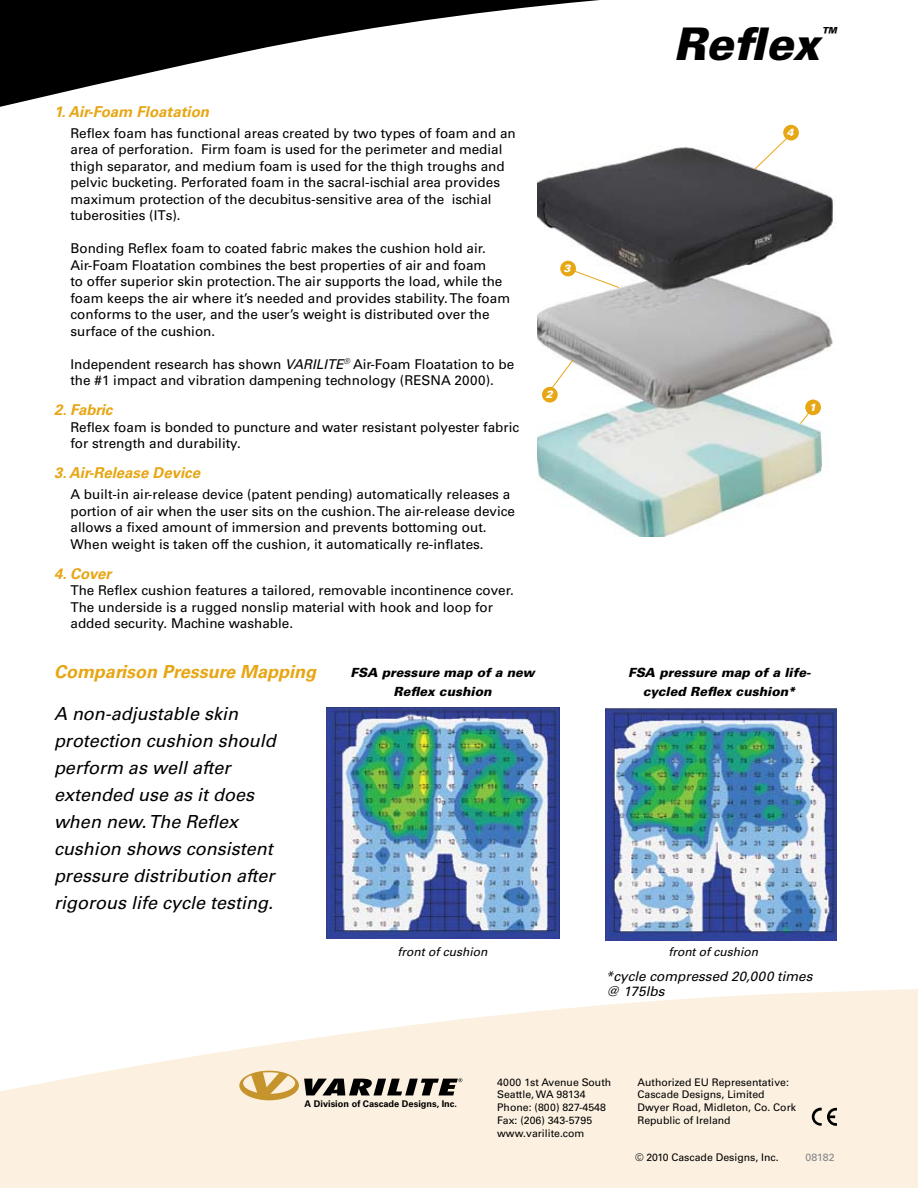
<style>
.page{position:relative;width:918px;height:1188px;background:#fff}
.page>*{position:absolute;margin:0;border:0;box-sizing:border-box;transform-origin:0 0}
.t1{font:italic 900 45px "Univers LT Std";color:#000}
.t2{font:italic 18px/27px "Univers LT Std";color:#000}
.t3{font:italic 700 18px "Univers LT Std";color:#e7a614}
.t4{font:italic 900 18px "Univers LT Std";color:#000}
.t5{font:italic 700 15px "Univers LT Std";color:#e7a614}
.t6{font:13.5px/16.5px "Univers LT Std";color:#000}
.t7{font:italic 13.5px/15px "Univers LT Std";color:#000}
.t8{font:italic 900 12.6px/18.9px "Univers LT Std";color:#000;text-align:center}
.t9{font:italic 12px "Univers LT Std";color:#000}
.t10{font:10.5px/12.8px "Univers LT Std";color:#000}
.t11{font:10.5px "Univers LT Std";color:#808285}
.t12{font:italic 900 10.5px "Univers LT Std";color:#fff}
.t13{font:700 9.3px "Univers LT Std";color:#000}
.s1{font-style:italic}
</style>
<div class="page">
<svg style="left:0;top:989px;width:918px;height:199px;fill:#fcf1e1"></svg>
<svg style="left:812px;top:1108px;width:25px;height:18px"></svg>
<svg style="left:239px;top:1071px;width:223px;height:29px;background:#b7a991"></svg>
<svg style="left:0;top:0;width:599px;height:107px"></svg>
<img style="left:327px;top:708px;width:232px;height:231px">
<img style="left:605px;top:708px;width:232px;height:232px">
<img style="left:537px;top:147px;width:298px;height:390px">
<svg style="left:548px;top:359px;width:26px;height:34px"></svg>
<div style="left:542px;top:387px;width:16px;height:16px;background:#e7a614;border-radius:50%"></div>
<svg style="left:568px;top:268px;width:52px;height:20px"></svg>
<div style="left:560px;top:261px;width:16px;height:15px;background:#e7a614;border-radius:50%"></div>
<svg style="left:754px;top:139px;width:39px;height:31px"></svg>
<div style="left:783px;top:125px;width:16px;height:16px;background:#e7a614;border-radius:50%"></div>
<svg style="left:800px;top:408px;width:13px;height:16px"></svg>
<div style="left:805px;top:400px;width:16px;height:15px;background:#e7a614;border-radius:50%"></div>
<p class="t5" style="left:54px;top:103px;width:157px">1. Air-Foam Floatation</p>
<p class="t6" style="left:70px;top:125px;width:447px">Reflex foam has functional areas created by two types of foam and an area of perforation. Firm foam is used for the perimeter and medial thigh separator, and medium foam is used for the thigh troughs and pelvic bucketing. Perforated foam in the sacral-ischial area provides maximum protection of the decubitus-sensitive area of the ischial tuberosities (ITs).</p>
<p class="t6" style="left:70px;top:240px;width:441px">Bonding Reflex foam to coated fabric makes the cushion hold air.<br>Air-Foam Floatation combines the best properties of air and foam<br>to offer superior skin protection. The air supports the load, while the foam keeps the air where it’s needed and provides stability. The foam conforms to the user, and the user’s weight is distributed over the surface of the cushion.</p>
<p class="t6" style="left:70px;top:356px;width:445px">Independent research has shown <span class="s1">VARILITE</span><sup>®</sup> Air-Foam Floatation to be the #1 impact and vibration dampening technology (RESNA 2000).</p>
<p class="t5" style="left:54px;top:401px;width:60px">2. Fabric</p>
<p class="t6" style="left:70px;top:419px;width:450px">Reflex foam is bonded to puncture and water resistant polyester fabric for strength and durability.</p>
<p class="t5" style="left:54px;top:464px;width:148px">3. Air-Release Device</p>
<p class="t6" style="left:70px;top:486px;width:446px">A built-in air-release device (patent pending) automatically releases a portion of air when the user sits on the cushion. The air-release device allows a fixed amount of immersion and prevents bottoming out.<br>When weight is taken off the cushion, it automatically re-inflates.</p>
<p class="t5" style="left:54px;top:565px;width:59px">4. Cover</p>
<p class="t6" style="left:70px;top:582px;width:445px">The Reflex cushion features a tailored, removable incontinence cover.<br>The underside is a rugged nonslip material with hook and loop for added security. Machine washable.</p>
<p class="t12" style="left:563px;top:262px;width:8px">3</p>
<p class="t12" style="left:546px;top:387px;width:8px">2</p>
<h2 class="t3" style="left:54px;top:661px;width:264px">Comparison Pressure Mapping</h2>
<h2 class="t2" style="left:54px;top:701px;width:223px">A non-adjustable skin protection cushion should perform as well after extended use as it does when new. The Reflex cushion shows consistent pressure distribution after rigorous life cycle testing.</h2>
<p class="t8" style="left:351px;top:663px;width:186px">FSA pressure map of a new<br>Reflex cushion</p>
<h1 class="t1" style="left:673px;top:15px;width:148px">Reflex</h1>
<h2 class="t4" style="left:820px;top:22px;width:19px">™</h2>
<p class="t12" style="left:787px;top:125px;width:8px">4</p>
<p class="t12" style="left:809px;top:400px;width:8px">1</p>
<p class="t8" style="left:628px;top:663px;width:184px">FSA pressure map of a life&shy;cycled Reflex cushion*</p>
<p class="t9" style="left:398px;top:944px;width:91px">front of cushion</p>
<p class="t9" style="left:668px;top:944px;width:91px">front of cushion</p>
<p class="t13" style="left:305px;top:1098px;width:154px">A Division of Cascade Designs, Inc.</p>
<p class="t7" style="left:606px;top:969px;width:208px">*cycle compressed 20,000 times @ 175lbs</p>
<p class="t10" style="left:497px;top:1075px;width:116px">4000 1st Avenue South<br>Seattle, WA 98134<br>Phone: (800) 827-4548<br>Fax: (206) 343-5795 www.varilite.com</p>
<p class="t10" style="left:638px;top:1075px;width:160px">Authorized EU Representative:<br>Cascade Designs, Limited<br>Dwyer Road, Midleton, Co. Cork<br>Republic of Ireland</p>
<p class="t10" style="left:635px;top:1151px;width:145px">© 2010 Cascade Designs, Inc.</p>
<p class="t11" style="left:805px;top:1151px;width:31px">08182</p>
</div>
